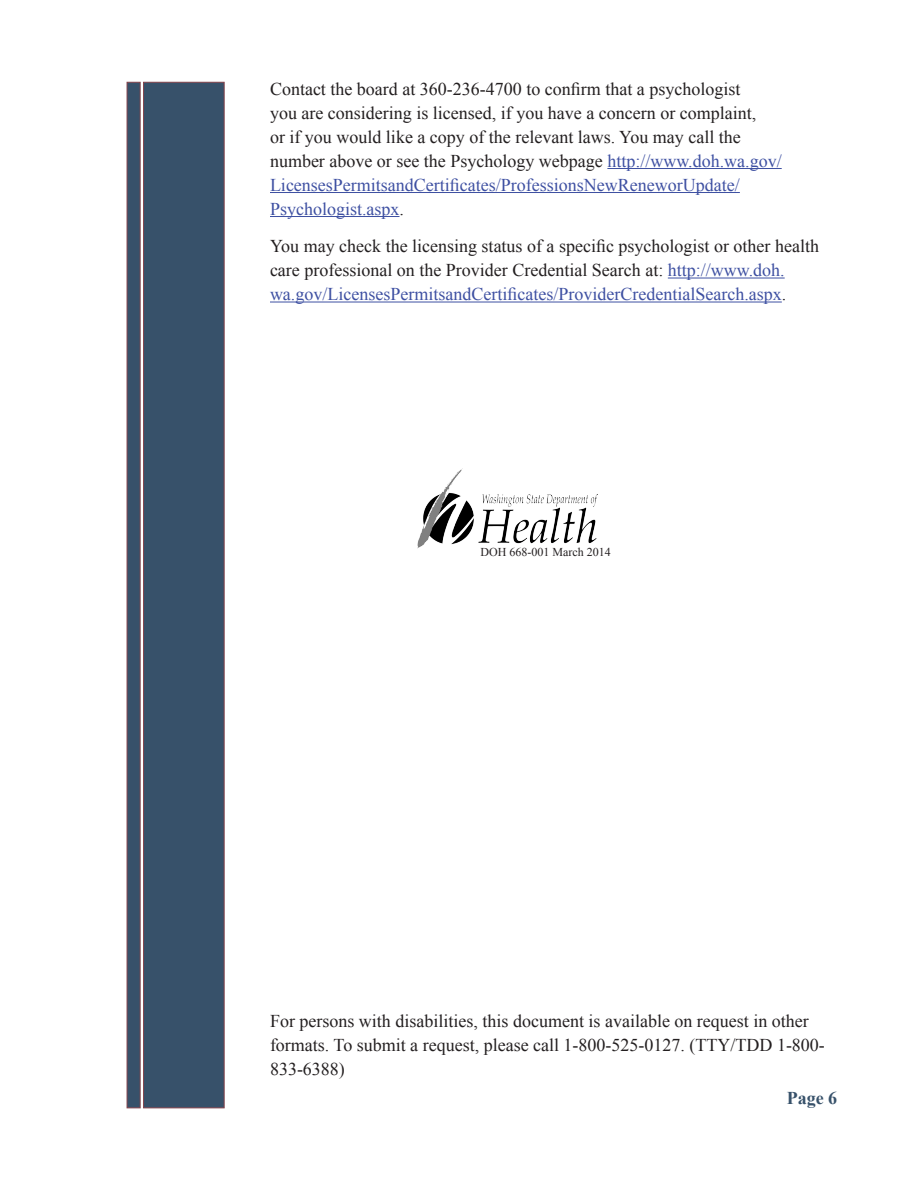
<style>
.page{position:relative;width:918px;height:1188px;background:#fff}
.page>*{position:absolute;margin:0;border:0;box-sizing:border-box;transform-origin:0 0}
.Body_text{font:18px/24px "Times New Roman";color:#231f20}
.t1{font:700 18px "Times New Roman";color:#37516a}
.Pub_Number{font:12px "Times New Roman";color:#231f20}
.s1{color:#3e50a2}
</style>
<div class="page">
<div style="left:143px;top:82px;width:81px;height:1026px;background:#37516a;border:1px solid #83424b"></div>
<div style="left:127px;top:82px;width:13px;height:1026px;background:#37516a;border:1px solid #83424b"></div>
<hr style="left:607px;top:168px;width:175px;height:1px;background:#3e50a2">
<hr style="left:270px;top:192px;width:470px;height:1px;background:#3e50a2">
<hr style="left:270px;top:216px;width:130px;height:1px;background:#3e50a2">
<hr style="left:668px;top:278px;width:117px;height:1px;background:#3e50a2">
<hr style="left:270px;top:302px;width:512px;height:1px;background:#3e50a2">
<img style="left:418px;top:468px;width:180px;height:80px">
<p class="Body_text" style="left:270px;top:76px;width:513px">Contact the board at 360-236-4700 to confirm that a psychologist<br>you are considering is licensed, if you have a concern or complaint,<br>or if you would like a copy of the relevant laws. You may call the number above or see the Psychology webpage <span class="s1">http://www.doh.wa.gov/ LicensesPermitsandCertificates/ProfessionsNewReneworUpdate/ Psychologist.aspx</span>.</p>
<p class="Body_text" style="left:270px;top:234px;width:551px">You may check the licensing status of a specific psychologist or other health care professional on the Provider Credential Search at: <span class="s1">http://www.doh. wa.gov/LicensesPermitsandCertificates/ProviderCredentialSearch.aspx</span>.</p>
<p class="Pub_Number" style="left:481px;top:544px;width:132px">DOH 668-001 March 2014</p>
<p class="Body_text" style="left:270px;top:1008px;width:556px">For persons with disabilities, this document is available on request in other formats. To submit a request, please call 1-800-525-0127. (TTY/TDD 1-800-<br>833-6388)</p>
<p class="t1" style="left:787px;top:1085px;width:52px">Page 6</p>
</div>
